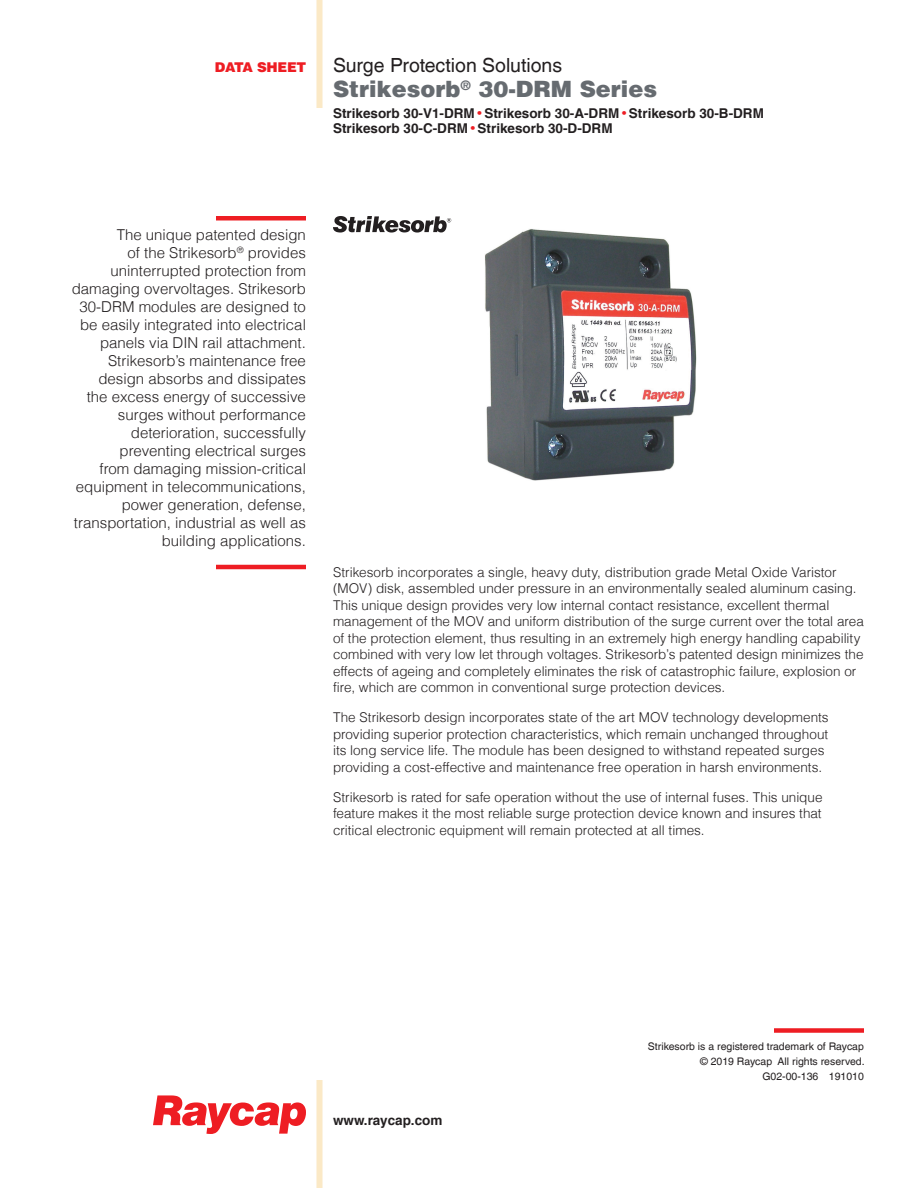
<style>
.page{position:relative;width:918px;height:1188px;background:#fff}
.page>*{position:absolute;margin:0;border:0;box-sizing:border-box;transform-origin:0 0}
.t1{font:900 22.5px "Helvetica Com";color:#666b70}
.t2{font:19.5px "Helvetica LT Com";color:#231f20}
.t3{font:300 15px/18px "Helvetica LT Com";color:#231f20;text-align:right}
.t4{font:300 13.5px/16.5px "Helvetica LT Com";color:#231f20}
.t5{font:700 13.5px/15px "Helvetica LT Com";color:#231f20}
.t6{font:900 13.5px "Helvetica Com";letter-spacing:-.02em;color:#ee1d23}
.t7{font:10.5px/15px "Helvetica LT Com";color:#231f20;text-align:right}
.s1{color:#ee1d23}
</style>
<div class="page">
<hr style="left:216px;top:216px;width:90px;height:4px;background:#ee1d23">
<hr style="left:216px;top:565px;width:90px;height:4px;background:#ee1d23">
<div style="left:316px;top:1080px;width:6px;height:108px;background:#fbe9c6"></div>
<div style="left:316px;top:0;width:6px;height:108px;background:#fbe9c6"></div>
<div style="left:774px;top:1028px;width:90px;height:5px;background:#ee1d23"></div>
<svg style="left:153px;top:1095px;width:153px;height:39px"></svg>
<svg style="left:333px;top:216px;width:118px;height:17px"></svg>
<img style="left:485px;top:229px;width:212px;height:252px">
<p class="t6" style="left:215px;top:58px;width:93px">DATA SHEET</p>
<p class="t2" style="left:333px;top:54px;width:231px">Surge Protection Solutions</p>
<p class="t5" style="left:333px;top:105px;width:432px">Strikesorb 30-V1-DRM<span class="s1">•</span>Strikesorb 30-A-DRM<span class="s1">•</span>Strikesorb 30-B-DRM<br>Strikesorb 30-C-DRM<span class="s1">•</span>Strikesorb 30-D-DRM</p>
<p class="t1" style="left:333px;top:74px;width:326px">Strikesorb<sup>®</sup> 30-DRM Series</p>
<p class="t3" style="left:72px;top:226px;width:236px">The unique patented design<br>of the Strikesorb<sup>®</sup> provides uninterrupted protection from damaging overvoltages. Strikesorb<br>30-DRM modules are designed to be easily integrated into electrical panels via DIN rail attachment.<br>Strikesorb’s maintenance free design absorbs and dissipates<br>the excess energy of successive surges without performance deterioration, successfully preventing electrical surges<br>from damaging mission-critical equipment in telecommunications, power generation, defense, transportation, industrial as well as building applications.</p>
<p class="t4" style="left:333px;top:564px;width:532px">Strikesorb incorporates a single, heavy duty, distribution grade Metal Oxide Varistor (MOV) disk, assembled under pressure in an environmentally sealed aluminum casing.<br>This unique design provides very low internal contact resistance, excellent thermal management of the MOV and uniform distribution of the surge current over the total area of the protection element, thus resulting in an extremely high energy handling capability combined with very low let through voltages. Strikesorb’s patented design minimizes the effects of ageing and completely eliminates the risk of catastrophic failure, explosion or fire, which are common in conventional surge protection devices.</p>
<p class="t4" style="left:333px;top:709px;width:497px">The Strikesorb design incorporates state of the art MOV technology developments providing superior protection characteristics, which remain unchanged throughout its long service life. The module has been designed to withstand repeated surges providing a cost-effective and maintenance free operation in harsh environments.</p>
<p class="t4" style="left:333px;top:789px;width:491px;text-align:justify">Strikesorb is rated for safe operation without the use of internal fuses. This unique feature makes it the most reliable surge protection device known and insures that critical electronic equipment will remain protected at all times.</p>
<p class="t5" style="left:333px;top:1113px;width:111px">www.raycap.com</p>
<p class="t7" style="left:648px;top:1039px;width:218px">Strikesorb is a registered trademark of Raycap © 2019 Raycap All rights reserved.</p>
<p class="t7" style="left:762px;top:1069px;width:103px">G02-00-136 191010</p>
</div>
